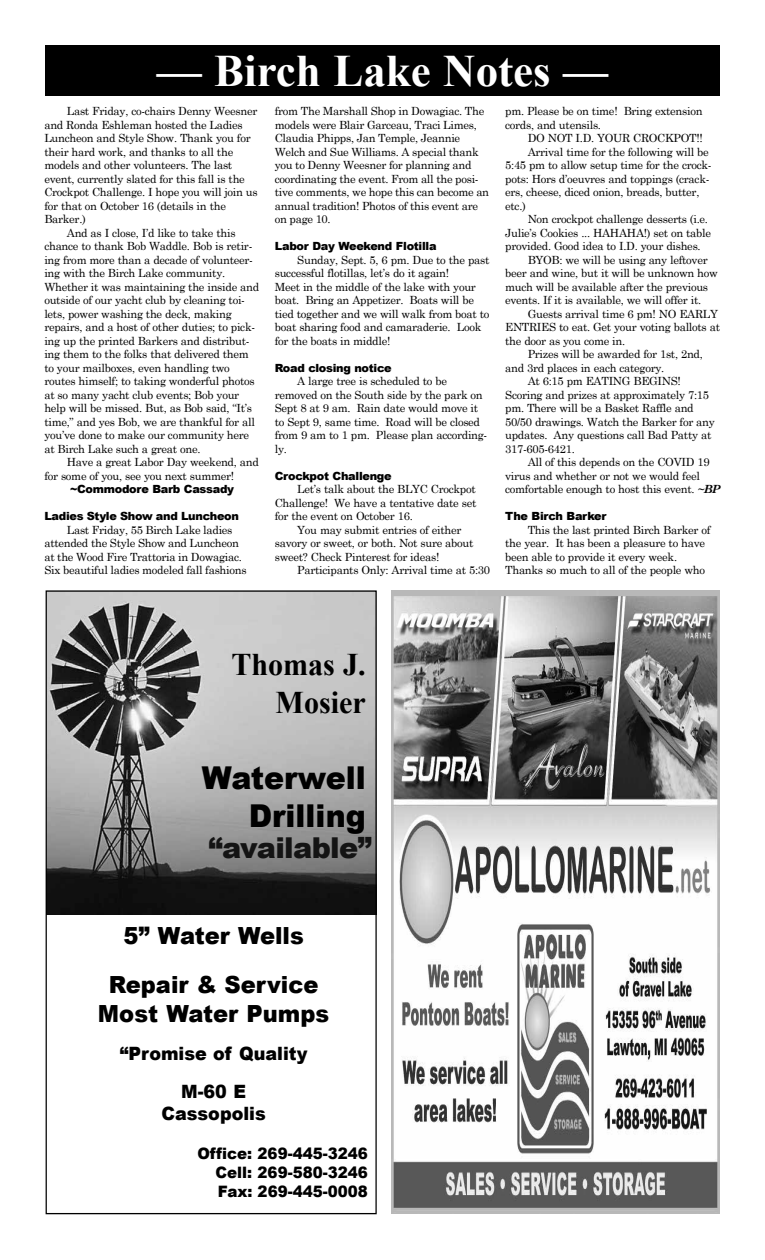
<style>
.page{position:relative;width:765px;height:1260px;background:#fff}
.page>*{position:absolute;margin:0;border:0;box-sizing:border-box;transform-origin:0 0}
.t1{font:700 45px "Times New Roman";color:#fff}
.t2{font:900 31.5px/37.8px "Arial";color:#000;text-align:right;scale:.96 1}
.t3{font:700 31.5px/37.8px "Times New Roman";color:#000;text-align:right;scale:.96 1}
.t4{font:900 28.75px "Arial";letter-spacing:-.025em;color:#141414}
.t5{font:900 23.62px/49.5px "Arial";color:#000;text-align:center;scale:.96 1}
.t6{font:900 18.38px/38px "Arial";color:#000;text-align:center;scale:.96 1}
.t7{font:900 15.75px/18.9px "Arial";color:#000;text-align:justify;scale:.96 1}
.t8{font:11.25px/13.5px "Century Schoolbook";letter-spacing:-.025em;color:#000}
.t9{font:900 11.25px "Arial";letter-spacing:-.025em;color:#000}
.s1{font-weight:700;font-style:italic}
</style>
<div class="page">
<div style="left:45px;top:45px;width:675px;height:51px;background:#000"></div>
<img style="left:48px;top:592px;width:327px;height:323px">
<img style="left:392px;top:590px;width:328px;height:624px">
<h1 class="t1" style="left:157px;top:38px;width:453px">— Birch Lake Notes —</h1>
<p class="t8" style="left:67px;top:103px;width:192px">Last Friday, co-chairs Denny Weesner</p>
<p class="t8" style="left:44px;top:117px;width:200px">and Ronda Eshleman hosted the Ladies</p>
<p class="t8" style="left:44px;top:130px;width:208px">Luncheon and Style Show. Thank you for</p>
<p class="t8" style="left:44px;top:144px;width:190px">their hard work, and thanks to all the</p>
<p class="t8" style="left:44px;top:157px;width:189px">models and other volunteers. The last</p>
<p class="t8" style="left:44px;top:171px;width:202px">event, currently slated for this fall is the</p>
<p class="t8" style="left:44px;top:184px;width:215px">Crockpot Challenge. I hope you will join us</p>
<p class="t8" style="left:44px;top:198px;width:183px">for that on October 16 (details in the</p>
<p class="t8" style="left:44px;top:211px;width:43px">Barker.)</p>
<p class="t8" style="left:67px;top:225px;width:170px">And as I close, I’d like to take this</p>
<p class="t8" style="left:44px;top:238px;width:210px">chance to thank Bob Waddle. Bob is retir-</p>
<p class="t8" style="left:44px;top:252px;width:210px">ing from more than a decade of volunteer-</p>
<p class="t8" style="left:44px;top:265px;width:182px">ing with the Birch Lake community.</p>
<p class="t8" style="left:44px;top:279px;width:216px">Whether it was maintaining the inside and</p>
<p class="t8" style="left:44px;top:292px;width:202px">outside of our yacht club by cleaning toi-</p>
<p class="t8" style="left:44px;top:306px;width:189px">lets, power washing the deck, making</p>
<p class="t8" style="left:44px;top:319px;width:212px">repairs, and a host of other duties; to pick-</p>
<p class="t8" style="left:44px;top:333px;width:207px">ing up the printed Barkers and distribut-</p>
<p class="t8" style="left:44px;top:346px;width:206px">ing them to the folks that delivered them</p>
<p class="t8" style="left:44px;top:360px;width:187px">to your mailboxes, even handling two</p>
<p class="t8" style="left:44px;top:373px;width:212px">routes himself; to taking wonderful photos</p>
<p class="t8" style="left:44px;top:387px;width:196px">at so many yacht club events; Bob your</p>
<p class="t8" style="left:44px;top:400px;width:209px">help will be missed. But, as Bob said, “It’s</p>
<p class="t8" style="left:44px;top:414px;width:212px">time,” and yes Bob, we are thankful for all</p>
<p class="t8" style="left:44px;top:427px;width:206px">you’ve done to make our community here</p>
<p class="t8" style="left:44px;top:441px;width:158px">at Birch Lake such a great one.</p>
<p class="t8" style="left:67px;top:454px;width:193px">Have a great Labor Day weekend, and</p>
<p class="t8" style="left:44px;top:468px;width:191px">for some of you, see you next summer!</p>
<p class="t9" style="left:70px;top:481px;width:166px">~Commodore Barb Cassady</p>
<p class="t9" style="left:44px;top:508px;width:196px">Ladies Style Show and Luncheon</p>
<p class="t8" style="left:44px;top:522px;width:204px;text-indent:22px">Last Friday, 55 Birch Lake ladies attended the Style Show and Luncheon at the Wood Fire Trattoria in Dowagiac.<br>Six beautiful ladies modeled fall fashions</p>
<p class="t8" style="left:275px;top:103px;width:216px">from The Marshall Shop in Dowagiac. The models were Blair Garceau, Traci Limes, Claudia Phipps, Jan Temple, Jeannie Welch and Sue Williams. A special thank you to Denny Weesner for planning and coordinating the event. From all the posi&shy;tive comments, we hope this can become an annual tradition! Photos of this event are on page 10.</p>
<p class="t9" style="left:275px;top:238px;width:163px">Labor Day Weekend Flotilla</p>
<p class="t8" style="left:275px;top:252px;width:216px;text-indent:22px">Sunday, Sept. 5, 6 pm. Due to the past successful flotillas, let’s do it again!<br>Meet in the middle of the lake with your boat. Bring an Appetizer. Boats will be tied together and we will walk from boat to boat sharing food and camaraderie. Look for the boats in middle!</p>
<p class="t9" style="left:275px;top:360px;width:119px">Road closing notice</p>
<p class="t8" style="left:275px;top:373px;width:214px;text-indent:22px">A large tree is scheduled to be removed on the South side by the park on<br>Sept 8 at 9 am. Rain date would move it to Sept 9, same time. Road will be closed from 9 am to 1 pm. Please plan according&shy;ly.</p>
<p class="t9" style="left:275px;top:468px;width:118px">Crockpot Challenge</p>
<p class="t8" style="left:275px;top:481px;width:203px;text-align:justify;text-indent:22px">Let’s talk about the BLYC Crockpot Challenge! We have a tentative date set for the event on October 16.</p>
<p class="t8" style="left:275px;top:522px;width:200px;text-indent:22px">You may submit entries of either savory or sweet, or both. Not sure about sweet? Check Pinterest for ideas!</p>
<p class="t8" style="left:297px;top:562px;width:194px">Participants Only: Arrival time at 5:30</p>
<p class="t8" style="left:505px;top:103px;width:199px">pm. Please be on time! Bring extension cords, and utensils.</p>
<p class="t8" style="left:528px;top:130px;width:177px">DO NOT I.D. YOUR CROCKPOT!!</p>
<p class="t8" style="left:528px;top:144px;width:183px">Arrival time for the following will be</p>
<p class="t8" style="left:505px;top:157px;width:208px">5:45 pm to allow setup time for the crock-</p>
<p class="t8" style="left:505px;top:171px;width:206px">pots: Hors d’oeuvres and toppings (crack-</p>
<p class="t8" style="left:505px;top:184px;width:196px">ers, cheese, diced onion, breads, butter,</p>
<p class="t8" style="left:505px;top:198px;width:22px">etc.)</p>
<p class="t8" style="left:528px;top:211px;width:182px">Non crockpot challenge desserts (i.e.</p>
<p class="t8" style="left:505px;top:225px;width:207px">Julie’s Cookies ... HAHAHA!) set on table</p>
<p class="t8" style="left:505px;top:238px;width:197px">provided. Good idea to I.D. your dishes.</p>
<p class="t8" style="left:528px;top:252px;width:182px">BYOB: we will be using any leftover</p>
<p class="t8" style="left:505px;top:265px;width:214px">beer and wine, but it will be unknown how</p>
<p class="t8" style="left:505px;top:279px;width:204px">much will be available after the previous</p>
<p class="t8" style="left:505px;top:292px;width:198px">events. If it is available, we will offer it.</p>
<p class="t8" style="left:528px;top:306px;width:192px">Guests arrival time 6 pm! NO EARLY</p>
<p class="t8" style="left:505px;top:319px;width:216px">ENTRIES to eat. Get your voting ballots at</p>
<p class="t8" style="left:505px;top:333px;width:122px">the door as you come in.</p>
<p class="t8" style="left:528px;top:346px;width:177px">Prizes will be awarded for 1st, 2nd,</p>
<p class="t8" style="left:505px;top:360px;width:161px">and 3rd places in each category.</p>
<p class="t8" style="left:528px;top:373px;width:155px">At 6:15 pm EATING BEGINS!</p>
<p class="t8" style="left:505px;top:387px;width:205px">Scoring and prizes at approximately 7:15</p>
<p class="t8" style="left:505px;top:400px;width:190px">pm. There will be a Basket Raffle and</p>
<p class="t8" style="left:505px;top:414px;width:211px">50/50 drawings. Watch the Barker for any</p>
<p class="t8" style="left:505px;top:427px;width:208px">updates. Any questions call Bad Patty at</p>
<p class="t8" style="left:505px;top:441px;width:71px">317-605-6421.</p>
<p class="t8" style="left:528px;top:454px;width:184px">All of this depends on the COVID 19</p>
<p class="t8" style="left:505px;top:468px;width:196px">virus and whether or not we would feel</p>
<p class="t8" style="left:505px;top:481px;width:217px">comfortable enough to host this event. <span class="s1">~BP</span></p>
<p class="t9" style="left:505px;top:508px;width:103px">The Birch Barker</p>
<p class="t8" style="left:505px;top:522px;width:207px;text-indent:22px">This the last printed Birch Barker of the year. It has been a pleasure to have been able to provide it every week.<br>Thanks so much to all of the people who</p>
<h2 class="t3" style="left:231px;top:645px;width:142px">Thomas J.<br>Mosier</h2>
<h2 class="t2" style="left:202px;top:758px;width:172px">Waterwell<br>Drilling</h2>
<h3 class="t4" style="left:208px;top:827px;width:165px">“available”</h3>
<h3 class="t5" style="left:109px;top:910px;width:220px">5” Water Wells<br>Repair &amp; Service</h3>
<h3 class="t5" style="left:98px;top:988px;width:242px">Most Water Pumps</h3>
<h3 class="t6" style="left:120px;top:1034px;width:197px">“Promise of Quality<br>M-60 E</h3>
<h3 class="t6" style="left:162px;top:1094px;width:110px">Cassopolis</h3>
<h3 class="t7" style="left:215px;top:1143px;width:160px;text-indent:-18px">Office: 269-445-3246<br>Cell: 269-580-3246<br>Fax: 269-445-0008</h3>
</div>
